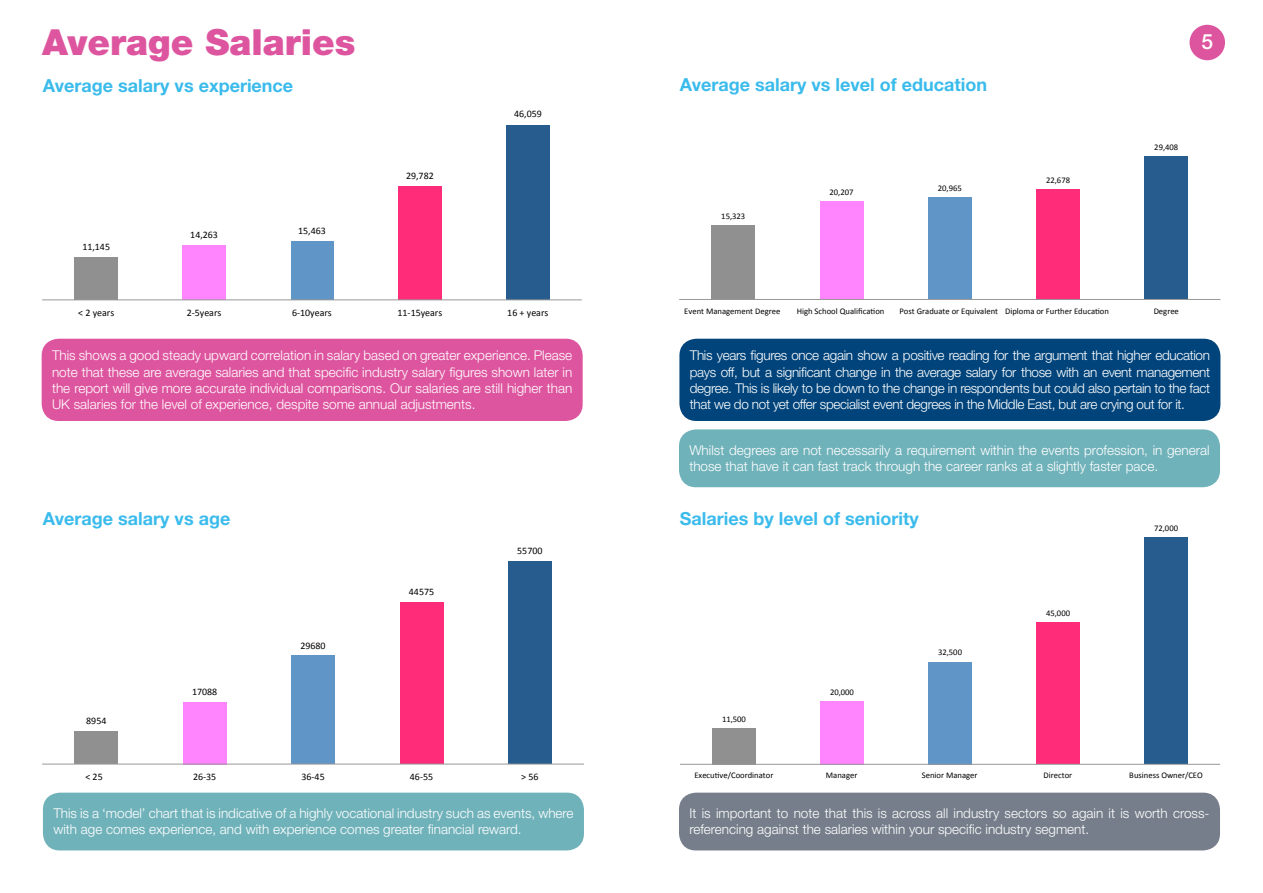
<style>
.page{position:relative;width:1263px;height:893px;background:#fff}
.page>*{position:absolute;margin:0;border:0;box-sizing:border-box;transform-origin:0 0}
.Graph_Title{font:900 36px "Helvetica Neue LT Std";color:#de559f}
.Table_body{font:500 21px "Helvetica Neue LT Std";color:#fff}
.Graph_Title-2{font:700 18px "Helvetica Neue LT Std";color:#3abbec}
.Highest{font:300 13.5px/16.2px "Helvetica Neue LT Std";color:#fff}
.t1{font:9.9px "Calibri";color:#000}
.t2{font:8.7px "Calibri";color:#000}
.t3{font:8.55px "Calibri";color:#000}
</style>
<div class="page">
<div style="left:42px;top:339px;width:541px;height:82px;background:#de559f;border-radius:17px"></div>
<div style="left:1189px;top:25px;width:36px;height:35px;background:#de559f;border-radius:50%"></div>
<div style="left:679px;top:339px;width:541px;height:82px;background:#00447b;border-radius:17px"></div>
<div style="left:75px;top:732px;width:43px;height:32px;background:#909090"></div>
<div style="left:183px;top:702px;width:43px;height:62px;background:#ff85ff"></div>
<div style="left:400px;top:602px;width:43px;height:162px;background:#ff2c79"></div>
<div style="left:508px;top:562px;width:44px;height:202px;background:#275c8f"></div>
<div style="left:291px;top:656px;width:44px;height:108px;background:#6095c8"></div>
<hr style="left:42px;top:764px;width:541px;height:1px;background:#979797">
<div style="left:43px;top:793px;width:541px;height:57px;background:#70b2ba;border-radius:17px"></div>
<div style="left:712px;top:728px;width:44px;height:36px;background:#909090"></div>
<div style="left:820px;top:701px;width:44px;height:63px;background:#ff85ff"></div>
<div style="left:1036px;top:622px;width:44px;height:142px;background:#ff2c79"></div>
<div style="left:1144px;top:537px;width:44px;height:227px;background:#275c8f"></div>
<div style="left:928px;top:662px;width:44px;height:102px;background:#6095c8"></div>
<hr style="left:680px;top:764px;width:540px;height:1px;background:#979797">
<div style="left:75px;top:258px;width:43px;height:42px;background:#909090"></div>
<div style="left:182px;top:246px;width:44px;height:54px;background:#ff85ff"></div>
<div style="left:398px;top:187px;width:43px;height:113px;background:#ff2c79"></div>
<div style="left:506px;top:125px;width:43px;height:175px;background:#275c8f"></div>
<div style="left:291px;top:241px;width:43px;height:59px;background:#6095c8"></div>
<hr style="left:42px;top:299px;width:540px;height:1px;background:#979797">
<div style="left:712px;top:225px;width:43px;height:74px;background:#909090"></div>
<div style="left:820px;top:201px;width:43px;height:98px;background:#ff85ff"></div>
<div style="left:1036px;top:189px;width:44px;height:110px;background:#ff2c79"></div>
<div style="left:1145px;top:157px;width:43px;height:142px;background:#275c8f"></div>
<div style="left:928px;top:197px;width:44px;height:102px;background:#6095c8"></div>
<hr style="left:679px;top:299px;width:541px;height:1px;background:#979797">
<div style="left:679px;top:793px;width:541px;height:57px;background:#757e8a;border-radius:17px"></div>
<div style="left:679px;top:429px;width:541px;height:58px;background:#70b2ba;border-radius:17px"></div>
<p class="Graph_Title" style="left:42px;top:20px;width:315px">Average Salaries</p>
<p class="Graph_Title-2" style="left:43px;top:75px;width:252px">Average salary vs experience</p>
<p class="t1" style="left:82px;top:241px;width:29px">11,145</p>
<p class="t1" style="left:190px;top:229px;width:29px">14,263</p>
<p class="t1" style="left:298px;top:224px;width:29px">15,463</p>
<p class="t1" style="left:406px;top:170px;width:29px">29,782</p>
<p class="t1" style="left:514px;top:108px;width:29px">46,059</p>
<p class="t1" style="left:78px;top:307px;width:38px">&lt; 2 years</p>
<p class="t1" style="left:187px;top:307px;width:36px">2-5years</p>
<p class="t1" style="left:292px;top:307px;width:41px">6-10years</p>
<p class="t1" style="left:397px;top:307px;width:46px">11-15years</p>
<p class="t1" style="left:507px;top:307px;width:43px">16 + years</p>
<p class="Highest" style="left:52px;top:347px;width:522px;text-align:justify">This shows a good steady upward correlation in salary based on greater experience. Please note that these are average salaries and that specific industry salary figures shown later in the report will give more accurate individual comparisons. Our salaries are still higher than UK salaries for the level of experience, despite some annual adjustments.</p>
<p class="Graph_Title-2" style="left:43px;top:508px;width:189px">Average salary vs age</p>
<p class="t1" style="left:86px;top:714px;width:22px">8954</p>
<p class="t1" style="left:192px;top:685px;width:27px">17088</p>
<p class="t1" style="left:300px;top:639px;width:27px">29680</p>
<p class="t1" style="left:409px;top:585px;width:27px">44575</p>
<p class="t1" style="left:517px;top:545px;width:27px">55700</p>
<p class="t1" style="left:85px;top:771px;width:19px">&lt; 25</p>
<p class="t1" style="left:193px;top:771px;width:25px">26-35</p>
<p class="t1" style="left:301px;top:771px;width:25px">36-45</p>
<p class="t1" style="left:410px;top:771px;width:25px">46-55</p>
<p class="t1" style="left:521px;top:771px;width:19px">&gt; 56</p>
<p class="Highest" style="left:53px;top:805px;width:522px">This is a ‘model’ chart that is indicative of a highly vocational industry such as events, where with age comes experience, and with experience comes greater financial reward.</p>
<p class="Graph_Title-2" style="left:680px;top:73px;width:309px">Average salary vs level of education</p>
<p class="t2" style="left:721px;top:210px;width:26px">15,323</p>
<p class="t2" style="left:829px;top:186px;width:26px">20,207</p>
<p class="t2" style="left:938px;top:183px;width:26px">20,965</p>
<p class="t2" style="left:1046px;top:174px;width:26px">22,678</p>
<p class="Table_body" style="left:1201px;top:29px;width:13px">5</p>
<p class="t2" style="left:1154px;top:142px;width:26px">29,408</p>
<p class="t2" style="left:684px;top:305px;width:98px">Event Management Degree</p>
<p class="t2" style="left:797px;top:305px;width:89px">High School QualificaBon</p>
<p class="t2" style="left:899px;top:305px;width:211px">Post Graduate or Equivalent Diploma or Further EducaBon</p>
<p class="t2" style="left:1154px;top:305px;width:27px">Degree</p>
<p class="Highest" style="left:690px;top:347px;width:522px;text-align:justify">This years figures once again show a positive reading for the argument that higher education pays off, but a significant change in the average salary for those with an event management degree. This is likely to be down to the change in respondents but could also pertain to the fact that we do not yet offer specialist event degrees in the Middle East, but are crying out for it.</p>
<p class="Highest" style="left:689px;top:442px;width:522px">Whilst degrees are not necessarily a requirement within the events profession, in general those that have it can fast track through the career ranks at a slightly faster pace.</p>
<p class="Graph_Title-2" style="left:680px;top:508px;width:240px">Salaries by level of seniority</p>
<p class="t3" style="left:722px;top:713px;width:25px">11,500</p>
<p class="t3" style="left:830px;top:687px;width:25px">20,000</p>
<p class="t3" style="left:938px;top:647px;width:25px">32,500</p>
<p class="t3" style="left:1046px;top:608px;width:25px">45,000</p>
<p class="t3" style="left:1154px;top:523px;width:25px">72,000</p>
<p class="t3" style="left:694px;top:770px;width:80px">Execu/ve/Coordinator</p>
<p class="t3" style="left:826px;top:770px;width:33px">Manager</p>
<p class="t3" style="left:922px;top:770px;width:57px">Senior Manager</p>
<p class="t3" style="left:1043px;top:770px;width:30px">Director</p>
<p class="t3" style="left:1129px;top:770px;width:75px">Business Owner/CEO</p>
<p class="Highest" style="left:689px;top:805px;width:522px">It is important to note that this is across all industry sectors so again it is worth cross&shy;referencing against the salaries within your specific industry segment.</p>
</div>
